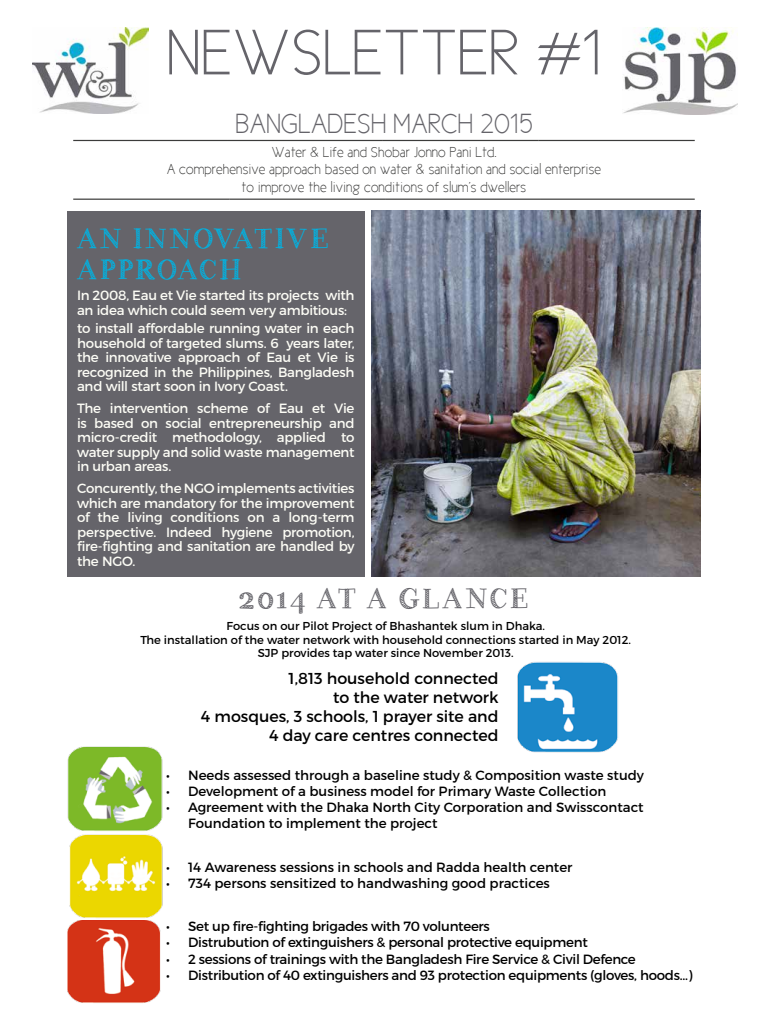
<style>
.page{position:relative;width:768px;height:1024px;background:#fff}
.page>*{position:absolute;margin:0;border:0;box-sizing:border-box;transform-origin:0 0}
.t1{font:64.6px "New Cicle Fina";color:#65646a}
.t2{font:29.2px "Handy George";letter-spacing:-.015em;color:#65646a}
.t3{font:28.9px/30.2px "Handy George";letter-spacing:-.035em;color:#00b3e3}
.t4{font:28px "New Cicle Fina";color:#65646a}
.t5{font:15.8px/19px "Montserrat";color:#000;text-align:right}
.t6{font:14.6px/17.5px "New Cicle Fina";color:#3c3c3b;text-align:center}
.t7{font:13.4px/14.6px "Montserrat";letter-spacing:-.02em;color:#fcfcf5;text-align:justify}
.t8{font:13.4px/16.1px "Montserrat";color:#000}
.t9{font:13.4px "Montserrat";letter-spacing:-.02em;color:#000}
.t10{font:11.5px/13.8px "Montserrat";color:#000;text-align:center}
</style>
<div class="page">
<div style="left:67px;top:211px;width:297px;height:365px;background:#65646a"></div>
<hr style="left:73px;top:140px;width:154px;height:1px;background:#3c3c3b">
<hr style="left:227px;top:140px;width:156px;height:1px;background:#3c3c3b">
<hr style="left:383px;top:140px;width:156px;height:1px;background:#3c3c3b">
<hr style="left:539px;top:140px;width:156px;height:1px;background:#3c3c3b">
<hr style="left:541px;top:199px;width:154px;height:1px;background:#3c3c3b">
<hr style="left:385px;top:199px;width:156px;height:1px;background:#3c3c3b">
<hr style="left:229px;top:199px;width:156px;height:1px;background:#3c3c3b">
<hr style="left:73px;top:199px;width:156px;height:1px;background:#3c3c3b">
<img style="left:372px;top:210px;width:329px;height:366px">
<img style="left:623px;top:28px;width:114px;height:87px">
<img style="left:33px;top:27px;width:115px;height:87px">
<img style="left:517px;top:661px;width:101px;height:92px">
<img style="left:68px;top:746px;width:95px;height:172px">
<img style="left:68px;top:921px;width:93px;height:82px">
<h1 class="t1" style="left:166px;top:19px;width:437px">NEWSLETTER #1</h1>
<h3 class="t4" style="left:235px;top:109px;width:299px">BANGLADESH MARCH 2015</h3>
<p class="t6" style="left:167px;top:143px;width:436px">Water &amp; Life and Shobar Jonno Pani Ltd.<br>A comprehensive approach based on water &amp; sanitation and social enterprise to improve the living conditions of slum's dwellers</p>
<h3 class="t3" style="left:77px;top:224px;width:255px">AN INNOVATIVE<br>APPROACH</h3>
<p class="t7" style="left:77px;top:288px;width:279px">In 2008, Eau et Vie started its projects with an idea which could seem very ambitious:</p>
<p class="t7" style="left:77px;top:321px;width:279px">to install affordable running water in each household of targeted slums. 6 years later, the innovative approach of Eau et Vie is recognized in the Philippines, Bangladesh and will start soon in Ivory Coast.</p>
<p class="t7" style="left:77px;top:401px;width:279px">The intervention scheme of Eau et Vie is based on social entrepreneurship and micro-credit methodology, applied to water supply and solid waste management in urban areas.</p>
<p class="t7" style="left:77px;top:481px;width:279px">Concurently, the NGO implements activities which are mandatory for the improvement of the living conditions on a long-term perspective. Indeed hygiene promotion, fire-fighting and sanitation are handled by the NGO.</p>
<h2 class="t2" style="left:238px;top:581px;width:294px">2014 AT A GLANCE</h2>
<p class="t10" style="left:140px;top:619px;width:492px">Focus on our Pilot Project of Bhashantek slum in Dhaka.<br>The installation of the water network with household connections started in May 2012.<br>SJP provides tap water since November 2013.</p>
<p class="t5" style="left:201px;top:669px;width:299px">1,813 household connected<br>to the water network<br>4 mosques, 3 schools, 1 prayer site and<br>4 day care centres connected</p>
<p class="t8" style="left:166px;top:767px;width:479px">• Needs assessed through a baseline study &amp; Composition waste study</p>
<p class="t8" style="left:166px;top:783px;width:442px">• Development of a business model for Primary Waste Collection</p>
<p class="t8" style="left:188px;top:800px;width:457px;text-indent:-22px">• Agreement with the Dhaka North City Corporation and Swisscontact<br>Foundation to implement the project</p>
<p class="t8" style="left:166px;top:859px;width:408px">• 14 Awareness sessions in schools and Radda health center</p>
<p class="t8" style="left:166px;top:875px;width:385px">• 734 persons sensitized to handwashing good practices</p>
<p class="t9" style="left:166px;top:918px;width:325px">• Set up fire-fighting brigades with 70 volunteers</p>
<p class="t9" style="left:166px;top:934px;width:423px">• Distrubution of extinguishers &amp; personal protective equipment</p>
<p class="t9" style="left:166px;top:951px;width:471px">• 2 sessions of trainings with the Bangladesh Fire Service &amp; Civil Defence</p>
<p class="t9" style="left:166px;top:967px;width:528px">• Distribution of 40 extinguishers and 93 protection equipments (gloves, hoods...)</p>
</div>
